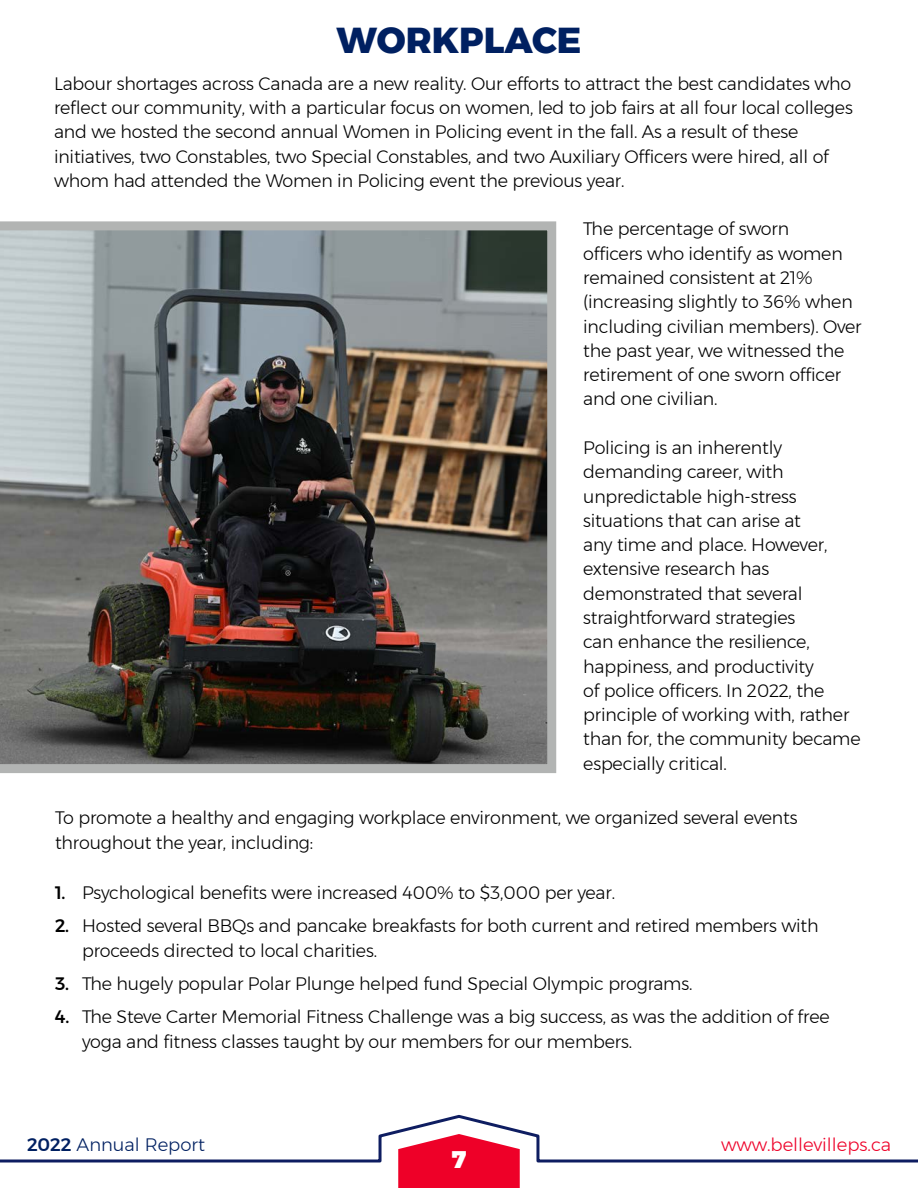
<style>
.page{position:relative;width:918px;height:1188px;background:#fff}
.page>*{position:absolute;margin:0;border:0;box-sizing:border-box;transform-origin:0 0}
.t1{font:800 36px "Montserrat";color:#002061}
.t2{font:900 24px "Montserrat";color:#fff}
.t3{font:300 18px/24.3px "Montserrat";letter-spacing:-.01em;color:#000}
.t4{font:300 18px "Montserrat";color:#ee0028}
.t5{font:300 18px "Montserrat";color:#002061}
.s1{font-weight:500}
</style>
<div class="page">
<img style="left:0;top:221px;width:556px;height:552px">
<div style="left:398px;top:1164px;width:122px;height:24px;background:#ee0028"></div>
<svg style="left:0;top:1114px;width:918px;height:50px"></svg>
<p class="t1" style="left:336px;top:11px;width:247px">WORKPLACE</p>
<p class="t3" style="left:54px;top:71px;width:800px">Labour shortages across Canada are a new reality. Our efforts to attract the best candidates who reflect our community, with a particular focus on women, led to job fairs at all four local colleges and we hosted the second annual Women in Policing event in the fall. As a result of these initiatives, two Constables, two Special Constables, and two Auxiliary Officers were hired, all of whom had attended the Women in Policing event the previous year.</p>
<p class="t3" style="left:583px;top:217px;width:280px">The percentage of sworn<br>officers who identify as women remained consistent at 21% (increasing slightly to 36% when including civilian members). Over the past year, we witnessed the retirement of one sworn officer and one civilian.</p>
<p class="t3" style="left:583px;top:435px;width:279px">Policing is an inherently demanding career, with unpredictable high-stress situations that can arise at<br>any time and place. However, extensive research has demonstrated that several straightforward strategies<br>can enhance the resilience, happiness, and productivity<br>of police officers. In 2022, the principle of working with, rather than for, the community became especially critical.</p>
<p class="t3" style="left:55px;top:805px;width:744px;line-height:24.8px">To promote a healthy and engaging workplace environment, we organized several events throughout the year, including:</p>
<p class="t3" style="left:55px;top:880px;width:561px"><span class="s1">1.</span> Psychological benefits were increased 400% to $3,000 per year.</p>
<p class="t3" style="left:55px;top:913px;width:765px"><span class="s1">2.</span> Hosted several BBQs and pancake breakfasts for both current and retired members with</p>
<p class="t3" style="left:82px;top:938px;width:297px">proceeds directed to local charities.</p>
<p class="t3" style="left:55px;top:971px;width:639px"><span class="s1">3.</span> The hugely popular Polar Plunge helped fund Special Olympic programs.</p>
<p class="t3" style="left:55px;top:1004px;width:776px"><span class="s1">4.</span> The Steve Carter Memorial Fitness Challenge was a big success, as was the addition of free</p>
<p class="t3" style="left:82px;top:1029px;width:552px">yoga and fitness classes taught by our members for our members.</p>
<p class="t5" style="left:27px;top:1132px;width:180px"><span class="s1">2022</span> Annual Report</p>
<p class="t4" style="left:721px;top:1132px;width:171px">www.bellevilleps.ca</p>
<p class="t2" style="left:452px;top:1140px;width:16px">7</p>
</div>
